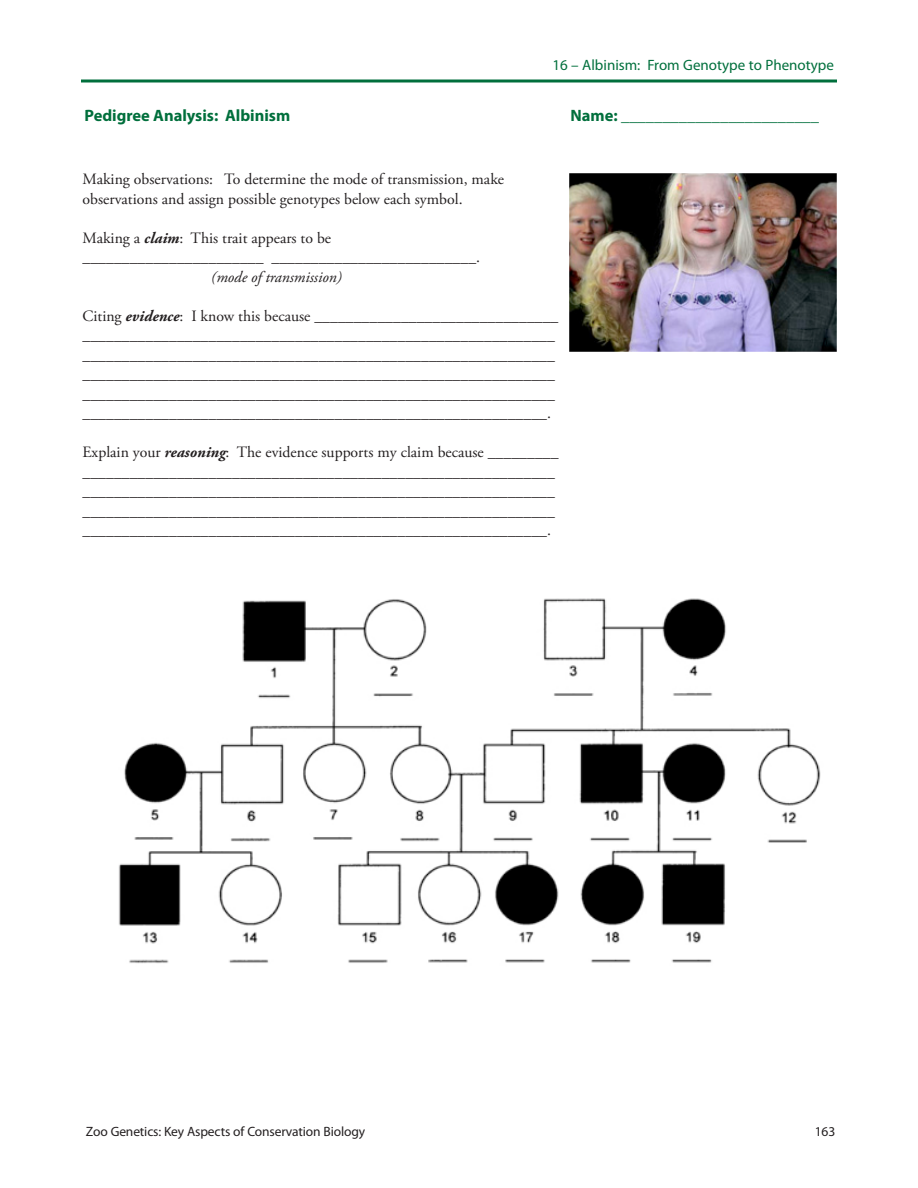
<style>
.page{position:relative;width:918px;height:1188px;background:#fff}
.page>*{position:absolute;margin:0;border:0;box-sizing:border-box;transform-origin:0 0}
.MAIN_SUB_HERE{font:700 16.5px "Myriad Pro";color:#006f3c}
.BODY_TEXT_HERE{font:15.75px/19.5px "Adobe Garamond Pro";color:#231f20}
.BODY_TEXT_HERE-2{font:italic 15.75px "Adobe Garamond Pro";color:#231f20}
.t1{font:15px "Myriad Pro";color:#006f3c}
.t2{font:13.5px "Myriad Pro";letter-spacing:-.01em;color:#231f20}
.s1{font-weight:700;font-style:italic}
</style>
<div class="page">
<hr style="left:81px;top:80px;width:756px;height:2px;background:#006f3c">
<img style="left:569px;top:173px;width:268px;height:179px">
<img style="left:119px;top:598px;width:702px;height:366px">
<p class="t1" style="left:552px;top:56px;width:283px">16 – Albinism: From Genotype to Phenotype</p>
<p class="MAIN_SUB_HERE" style="left:84px;top:105px;width:207px">Pedigree Analysis: Albinism</p>
<p class="MAIN_SUB_HERE" style="left:571px;top:105px;width:250px">Name: ________________________</p>
<p class="BODY_TEXT_HERE" style="left:82px;top:170px;width:423px">Making observations: To determine the mode of transmission, make observations and assign possible genotypes below each symbol.</p>
<p class="BODY_TEXT_HERE" style="left:82px;top:229px;width:399px">Making a <span class="s1">claim</span>: This trait appears to be _______________________ __________________________.</p>
<p class="BODY_TEXT_HERE-2" style="left:211px;top:267px;width:132px">(mode of transmission)</p>
<p class="BODY_TEXT_HERE" style="left:82px;top:307px;width:478px">Citing <span class="s1">evidence</span>: I know this because _______________________________ ____________________________________________________________ ____________________________________________________________ ____________________________________________________________ ____________________________________________________________ ___________________________________________________________.</p>
<p class="BODY_TEXT_HERE" style="left:82px;top:443px;width:478px">Explain your <span class="s1">reasoning</span>: The evidence supports my claim because _________ ____________________________________________________________ ____________________________________________________________ ____________________________________________________________ ___________________________________________________________.</p>
<p class="t2" style="left:86px;top:1123px;width:281px">Zoo Genetics: Key Aspects of Conservation Biology</p>
<p class="t2" style="left:815px;top:1123px;width:22px">163</p>
</div>
